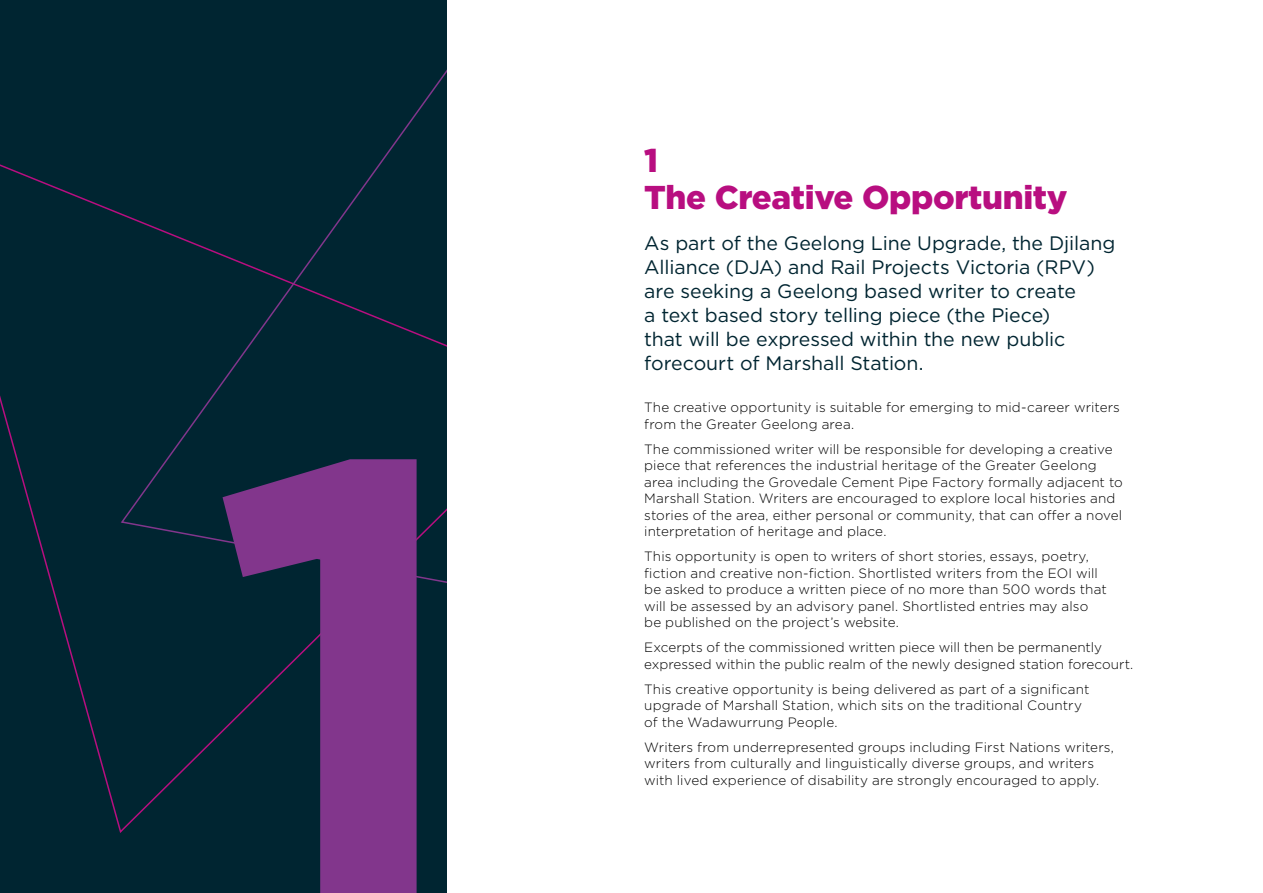
<style>
.page{position:relative;width:1263px;height:893px;background:#fff}
.page>*{position:absolute;margin:0;border:0;box-sizing:border-box;transform-origin:0 0}
.t1{font:900 33px/37.5px "Gotham";letter-spacing:-.01em;color:#b80e80}
.t2{font:19.5px/24px "Gotham";letter-spacing:-.005em;color:#002531}
.t3{font:300 13.5px/16.5px "Gotham";letter-spacing:.01em;color:#000}
</style>
<div class="page">
<div style="left:0;top:0;width:446px;height:893px;background:#002531"></div>
<svg style="left:0;top:164px;width:223px;height:669px"></svg>
<svg style="left:120px;top:71px;width:326px;height:590px"></svg>
<svg style="left:223px;top:459px;width:194px;height:434px;fill:#82368c"></svg>
<h1 class="t1" style="left:644px;top:141px;width:425px">1<br>The Creative Opportunity</h1>
<p class="t2" style="left:644px;top:231px;width:473px">As part of the Geelong Line Upgrade, the Djilang Alliance (DJA) and Rail Projects Victoria (RPV) are seeking a Geelong based writer to create<br>a text based story telling piece (the Piece)<br>that will be expressed within the new public forecourt of Marshall Station.</p>
<p class="t3" style="left:644px;top:399px;width:477px">The creative opportunity is suitable for emerging to mid-career writers from the Greater Geelong area.</p>
<p class="t3" style="left:644px;top:441px;width:480px">The commissioned writer will be responsible for developing a creative piece that references the industrial heritage of the Greater Geelong area including the Grovedale Cement Pipe Factory formally adjacent to Marshall Station. Writers are encouraged to explore local histories and stories of the area, either personal or community, that can offer a novel interpretation of heritage and place.</p>
<p class="t3" style="left:644px;top:548px;width:464px">This opportunity is open to writers of short stories, essays, poetry, fiction and creative non-fiction. Shortlisted writers from the EOI will be asked to produce a written piece of no more than 500 words that will be assessed by an advisory panel. Shortlisted entries may also be published on the project’s website.</p>
<p class="t3" style="left:644px;top:639px;width:491px">Excerpts of the commissioned written piece will then be permanently expressed within the public realm of the newly designed station forecourt.</p>
<p class="t3" style="left:644px;top:681px;width:447px">This creative opportunity is being delivered as part of a significant upgrade of Marshall Station, which sits on the traditional Country of the Wadawurrung People.</p>
<p class="t3" style="left:644px;top:739px;width:471px">Writers from underrepresented groups including First Nations writers, writers from culturally and linguistically diverse groups, and writers with lived experience of disability are strongly encouraged to apply.</p>
</div>
